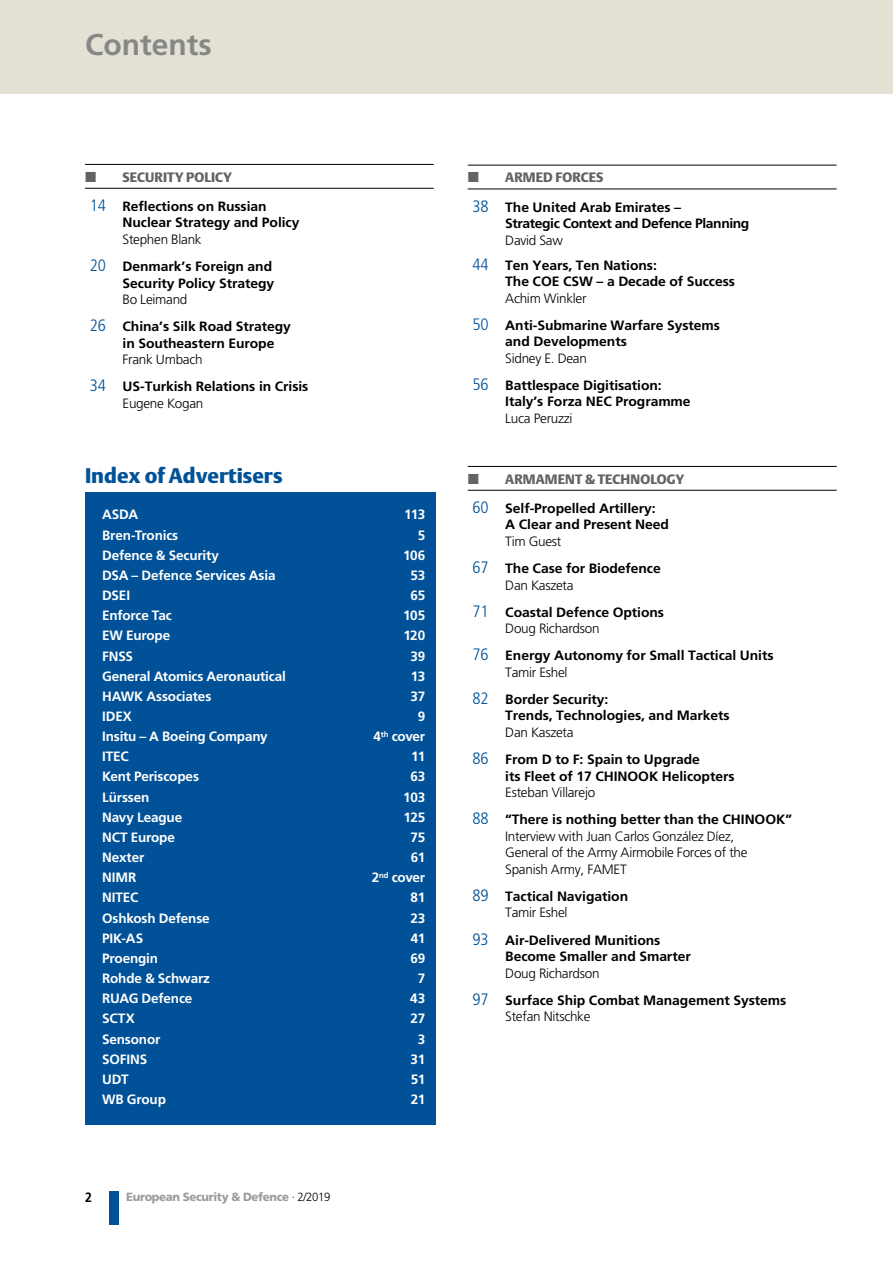
<style>
.page{position:relative;width:893px;height:1263px;background:#fff}
.page>*{position:absolute;margin:0;border:0;box-sizing:border-box;transform-origin:0 0}
.t1{font:700 30px "Frutiger";color:#878786}
.t2{font:21px "DTL Argo T Black";color:#005197}
.t3{font:700 13.5px/16.5px "Frutiger";letter-spacing:-.005em;color:#000}
.t4{font:700 13.5px "Frutiger LT Pro";letter-spacing:-.01em;color:#fff}
.t5{font:300 13.5px/16.5px "Frutiger LT Pro";letter-spacing:-.02em;color:#000}
.t6{font:700 13.5px/16.5px "Frutiger";letter-spacing:-.03em;color:#000}
.t7{font:700 13.5px "Frutiger";letter-spacing:-.005em;color:#000;scale:.9 1}
.t8{font:900 11.85px "Frutiger";letter-spacing:-.03em;color:#9c9d9d;scale:.96 1}
.s1{font-family:"DTL Argo T Black";font-weight:400;color:#636362}
.s2{font-weight:300;font-stretch:condensed;font-size:16.5px;color:#005197}
.s3{font-family:"Frutiger LT Pro";font-weight:300}
.s4{font-weight:300;color:#000}
.s5{font-family:"Frutiger";font-stretch:condensed;font-size:16.5px;color:#005197}
.s6{font-family:"Frutiger";font-weight:700}
</style>
<div class="page">
<div style="left:109px;top:1191px;width:10px;height:33px;background:#005197"></div>
<div style="left:0;top:0;width:893px;height:94px;background:#e3e1d4"></div>
<hr style="left:85px;top:164px;width:349px;height:1px;background:#000">
<hr style="left:85px;top:188px;width:349px;height:1px;background:#000">
<hr style="left:468px;top:165px;width:369px;height:1px;background:#000">
<hr style="left:468px;top:189px;width:369px;height:1px;background:#000">
<hr style="left:468px;top:466px;width:369px;height:1px;background:#000">
<hr style="left:468px;top:490px;width:369px;height:1px;background:#000">
<div style="left:85px;top:492px;width:351px;height:633px;background:#005197"></div>
<p class="t1" style="left:85px;top:27px;width:128px">Contents</p>
<p class="t3" style="left:90px;top:162px;width:178px;line-height:29.2px;text-align:center"><span class="s1">SECURITY POLICY<br></span><span class="s2">14</span> Reflections on Russian</p>
<p class="t3" style="left:123px;top:215px;width:178px">Nuclear Strategy and Policy<br><span class="s3">Stephen Blank</span></p>
<p class="t3" style="left:123px;top:258px;width:153px;text-indent:-33px"><span class="s2">20</span> Denmark’s Foreign and<br>Security Policy Strategy<br><span class="s3">Bo Leimand</span></p>
<p class="t3" style="left:123px;top:318px;width:170px;text-indent:-33px"><span class="s2">26</span> China’s Silk Road Strategy in Southeastern Europe<br><span class="s3">Frank Umbach</span></p>
<p class="t3" style="left:123px;top:378px;width:187px;text-indent:-33px"><span class="s2">34</span> US-Turkish Relations in Crisis<br><span class="s3">Eugene Kogan</span></p>
<p class="t2" style="left:85px;top:463px;width:199px">Index of Advertisers</p>
<p class="t4" style="left:102px;top:507px;width:38px">ASDA</p>
<p class="t4" style="left:404px;top:507px;width:22px">113</p>
<p class="t4" style="left:102px;top:527px;width:78px">Bren-Tronics</p>
<p class="t4" style="left:418px;top:527px;width:9px">5</p>
<p class="t4" style="left:102px;top:547px;width:118px">Defence &amp; Security</p>
<p class="t4" style="left:403px;top:547px;width:24px">106</p>
<p class="t4" style="left:102px;top:567px;width:175px">DSA – Defence Services Asia</p>
<p class="t4" style="left:410px;top:567px;width:16px">53</p>
<p class="t4" style="left:102px;top:587px;width:30px">DSEI</p>
<p class="t4" style="left:410px;top:587px;width:16px">65</p>
<p class="t4" style="left:102px;top:608px;width:71px">Enforce Tac</p>
<p class="t4" style="left:403px;top:608px;width:24px">105</p>
<p class="t4" style="left:102px;top:628px;width:70px">EW Europe</p>
<p class="t4" style="left:403px;top:628px;width:23px">120</p>
<p class="t4" style="left:102px;top:648px;width:32px">FNSS</p>
<p class="t4" style="left:410px;top:648px;width:16px">39</p>
<p class="t4" style="left:102px;top:668px;width:185px">General Atomics Aeronautical</p>
<p class="t4" style="left:411px;top:668px;width:16px">13</p>
<p class="t4" style="left:102px;top:688px;width:111px">HAWK Associates</p>
<p class="t4" style="left:410px;top:688px;width:16px">37</p>
<p class="t4" style="left:102px;top:708px;width:31px">IDEX</p>
<p class="t4" style="left:418px;top:708px;width:9px">9</p>
<p class="t4" style="left:102px;top:729px;width:167px">Insitu – A Boeing Company</p>
<p class="t4" style="left:373px;top:728px;width:53px">4<sup>th</sup> cover</p>
<p class="t4" style="left:102px;top:749px;width:28px">ITEC</p>
<p class="t4" style="left:411px;top:749px;width:16px">11</p>
<p class="t4" style="left:102px;top:769px;width:98px">Kent Periscopes</p>
<p class="t4" style="left:410px;top:769px;width:16px">63</p>
<p class="t4" style="left:102px;top:789px;width:49px">Lürssen</p>
<p class="t4" style="left:403px;top:789px;width:23px">103</p>
<p class="t4" style="left:102px;top:809px;width:82px">Navy League</p>
<p class="t4" style="left:403px;top:809px;width:23px">125</p>
<p class="t4" style="left:102px;top:829px;width:75px">NCT Europe</p>
<p class="t4" style="left:411px;top:829px;width:16px">75</p>
<p class="t4" style="left:102px;top:849px;width:44px">Nexter</p>
<p class="t4" style="left:411px;top:849px;width:16px">61</p>
<p class="t4" style="left:102px;top:870px;width:36px">NIMR</p>
<p class="t4" style="left:372px;top:870px;width:55px">2<sup>nd</sup> cover</p>
<p class="t4" style="left:102px;top:890px;width:38px">NITEC</p>
<p class="t4" style="left:411px;top:890px;width:16px">81</p>
<p class="t4" style="left:102px;top:910px;width:109px">Oshkosh Defense</p>
<p class="t4" style="left:410px;top:910px;width:16px">23</p>
<p class="t4" style="left:102px;top:930px;width:43px">PIK-AS</p>
<p class="t4" style="left:411px;top:930px;width:16px">41</p>
<p class="t4" style="left:102px;top:950px;width:58px">Proengin</p>
<p class="t4" style="left:410px;top:950px;width:16px">69</p>
<p class="t4" style="left:102px;top:970px;width:109px">Rohde &amp; Schwarz</p>
<p class="t4" style="left:418px;top:970px;width:9px">7</p>
<p class="t4" style="left:102px;top:990px;width:92px">RUAG Defence</p>
<p class="t4" style="left:410px;top:990px;width:17px">43</p>
<p class="t4" style="left:102px;top:1011px;width:34px">SCTX</p>
<p class="t4" style="left:411px;top:1011px;width:16px">27</p>
<p class="t4" style="left:102px;top:1031px;width:60px">Sensonor</p>
<p class="t4" style="left:418px;top:1031px;width:9px">3</p>
<p class="t4" style="left:102px;top:1051px;width:47px">SOFINS</p>
<p class="t4" style="left:411px;top:1051px;width:16px">31</p>
<p class="t4" style="left:102px;top:1071px;width:28px">UDT</p>
<p class="t4" style="left:411px;top:1071px;width:16px">51</p>
<p class="t4" style="left:102px;top:1091px;width:65px">WB Group</p>
<p class="t4" style="left:411px;top:1091px;width:16px">21</p>
<p class="t7" style="left:85px;top:1189px;width:9px">2</p>
<p class="t8" style="left:126px;top:1189px;width:214px">European Security &amp; Defence <span class="s4">· 2/2019</span></p>
<p class="t3" style="left:472px;top:163px;width:210px;line-height:29.2px;text-indent:33px"><span class="s1">ARMED FORCES<br></span><span class="s2">38</span> The United Arab Emirates –</p>
<p class="t6" style="left:505px;top:215px;width:246px">Strategic Context and Defence Planning<br><span class="s3">David Saw</span></p>
<p class="t3" style="left:505px;top:257px;width:231px;text-indent:-33px"><span class="s2">44</span> Ten Years, Ten Nations:<br>The COE CSW – a Decade of Success<br><span class="s3">Achim Winkler</span></p>
<p class="t3" style="left:505px;top:317px;width:216px;text-indent:-33px"><span class="s2">50</span> Anti-Submarine Warfare Systems and Developments<br><span class="s3">Sidney E. Dean</span></p>
<p class="t3" style="left:505px;top:377px;width:187px;text-indent:-33px"><span class="s2">56</span> Battlespace Digitisation:<br>Italy’s Forza NEC Programme<br><span class="s3">Luca Peruzzi</span></p>
<p class="t3" style="left:472px;top:464px;width:213px;line-height:29.2px;text-indent:33px"><span class="s1">ARMAMENT &amp; TECHNOLOGY<br></span><span class="s2">60</span> Self-Propelled Artillery:</p>
<p class="t3" style="left:505px;top:516px;width:165px">A Clear and Present Need<br><span class="s3">Tim Guest</span></p>
<p class="t3" style="left:505px;top:560px;width:157px;text-indent:-33px"><span class="s2">67</span> The Case for Biodefence<br><span class="s3">Dan Kaszeta</span></p>
<p class="t3" style="left:505px;top:604px;width:160px;text-indent:-33px"><span class="s2">71</span> Coastal Defence Options<br><span class="s3">Doug Richardson</span></p>
<p class="t3" style="left:505px;top:647px;width:270px;text-indent:-33px"><span class="s2">76</span> Energy Autonomy for Small Tactical Units<br><span class="s3">Tamir Eshel</span></p>
<p class="t3" style="left:505px;top:691px;width:226px;text-indent:-33px"><span class="s2">82</span> Border Security:<br>Trends, Technologies, and Markets<br><span class="s3">Dan Kaszeta</span></p>
<p class="t3" style="left:505px;top:751px;width:231px;text-indent:-33px"><span class="s2">86</span> From D to F: Spain to Upgrade<br>its Fleet of 17 CHINOOK Helicopters<br><span class="s3">Esteban Villarejo</span></p>
<p class="t5" style="left:505px;top:811px;width:288px;text-indent:-33px"><span class="s5">88</span> <span class="s6">“There is nothing better than the CHINOOK” </span>Interview with Juan Carlos González Díez,<br>General of the Army Airmobile Forces of the Spanish Army, FAMET</p>
<p class="t3" style="left:505px;top:888px;width:124px;text-indent:-33px"><span class="s2">89</span> Tactical Navigation<br><span class="s3">Tamir Eshel</span></p>
<p class="t3" style="left:505px;top:932px;width:187px;text-indent:-33px"><span class="s2">93</span> Air-Delivered Munitions<br>Become Smaller and Smarter<br><span class="s3">Doug Richardson</span></p>
<p class="t3" style="left:505px;top:992px;width:282px;text-indent:-33px"><span class="s2">97</span> Surface Ship Combat Management Systems<br><span class="s3">Stefan Nitschke</span></p>
</div>
